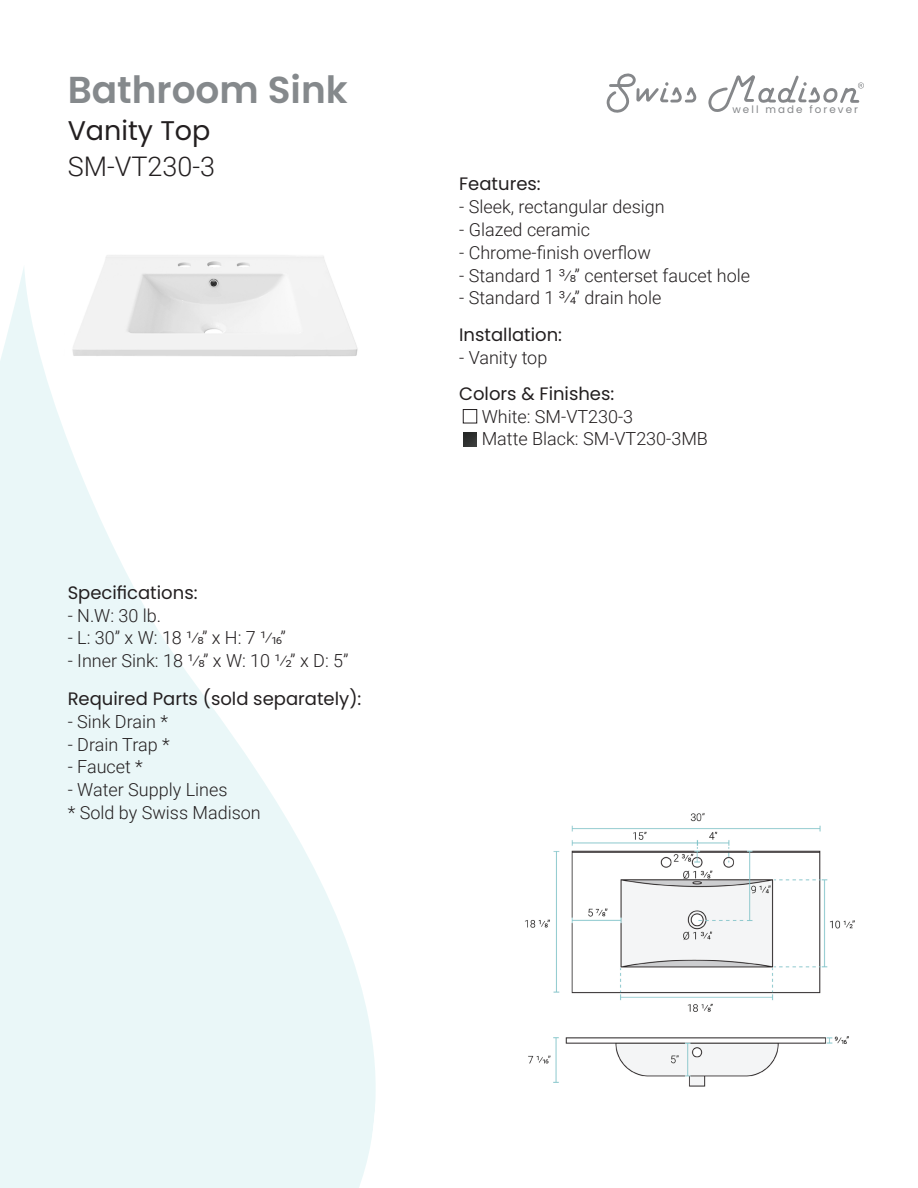
<style>
.page{position:relative;width:918px;height:1188px;background:#fff}
.page>*{position:absolute;margin:0;border:0;box-sizing:border-box;transform-origin:0 0}
.t1{font:600 37.5px "Poppins";color:#85898c}
.t2{font:300 27px "Roboto";color:#231f20}
.t3{font:27px "Poppins";color:#231f20}
.t4{font:300 18px "Roboto";color:#231f20}
.t5{font:18px "Poppins";color:#231f20}
.t6{font:10.35px "Poppins";letter-spacing:.2em;color:#85878a}
</style>
<div class="page">
<svg style="left:607px;top:74px;width:90px;height:39px"></svg>
<svg style="left:708px;top:75px;width:156px;height:37px"></svg>
<div style="left:104px;top:255px;width:222px;height:10px;background:#f2f2f2"></div>
<img style="left:463px;top:432px;width:14px;height:14px">
<svg style="left:0;top:265px;width:376px;height:923px;fill:#eaf7f8"></svg>
<img style="left:525px;top:813px;width:330px;height:274px">
<div style="left:463px;top:409px;width:14px;height:14px;border:1px solid #231f20"></div>
<p class="t1" style="left:68px;top:68px;width:282px">Bathroom Sink</p>
<p class="t3" style="left:68px;top:114px;width:144px">Vanity Top</p>
<p class="t2" style="left:68px;top:148px;width:149px">SM-VT230-3</p>
<p class="t5" style="left:68px;top:582px;width:131px">Specifications:</p>
<p class="t4" style="left:68px;top:603px;width:95px">- N.W: 30 lb.</p>
<p class="t4" style="left:68px;top:625px;width:220px">- L: 30” x W: 18 1/8” x H: 7 1/16”</p>
<p class="t4" style="left:68px;top:648px;width:282px">- Inner Sink: 18 1/8” x W: 10 1/2” x D: 5”</p>
<p class="t5" style="left:68px;top:688px;width:295px">Required Parts (sold separately):</p>
<p class="t4" style="left:68px;top:709px;width:102px">- Sink Drain *</p>
<p class="t4" style="left:68px;top:732px;width:104px">- Drain Trap *</p>
<p class="t4" style="left:68px;top:754px;width:77px">- Faucet *</p>
<p class="t4" style="left:68px;top:777px;width:161px">- Water Supply Lines</p>
<p class="t4" style="left:68px;top:800px;width:195px">* Sold by Swiss Madison</p>
<p class="t6" style="left:732px;top:103px;width:127px">well made forever</p>
<p class="t5" style="left:459px;top:174px;width:83px">Features:</p>
<p class="t4" style="left:459px;top:194px;width:207px">- Sleek, rectangular design</p>
<p class="t4" style="left:459px;top:217px;width:132px">- Glazed ceramic</p>
<p class="t4" style="left:459px;top:240px;width:193px">- Chrome-finish overflow</p>
<p class="t4" style="left:459px;top:263px;width:292px">- Standard 1 3/8” centerset faucet hole</p>
<p class="t4" style="left:459px;top:285px;width:204px">- Standard 1 3/4” drain hole</p>
<p class="t5" style="left:459px;top:325px;width:104px">Installation:</p>
<p class="t4" style="left:459px;top:345px;width:90px">- Vanity top</p>
<p class="t5" style="left:459px;top:383px;width:157px">Colors &amp; Finishes:</p>
<p class="t4" style="left:482px;top:404px;width:153px">White: SM-VT230-3</p>
<p class="t4" style="left:482px;top:426px;width:228px">Matte Black: SM-VT230-3MB</p>
</div>
